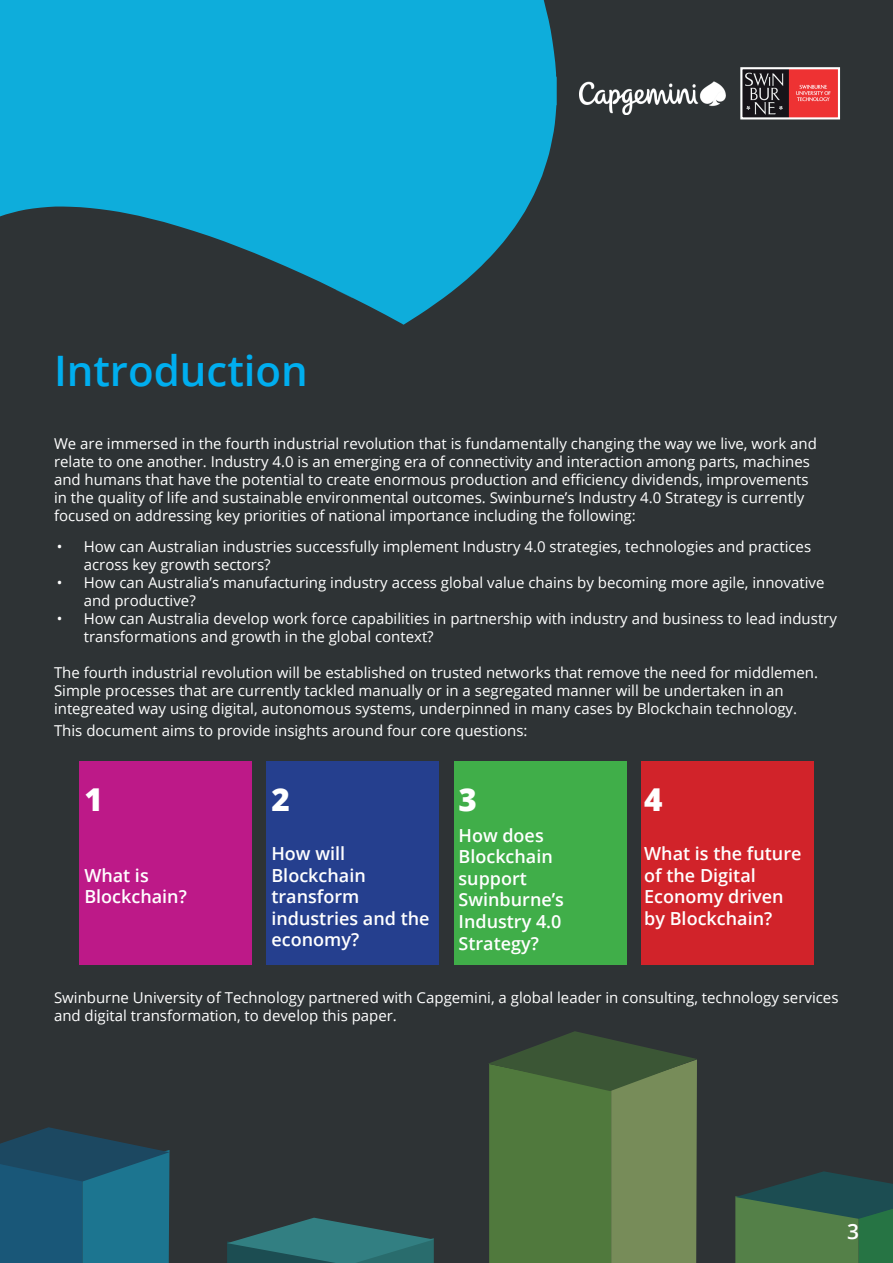
<style>
.page{position:relative;width:893px;height:1263px;background:#2e3335}
.page>*{position:absolute;margin:0;border:0;box-sizing:border-box;transform-origin:0 0}
.t1{font:600 42px "Open Sans";color:#00aeef}
.t2{font:800 31.5px "Open Sans";color:#fff}
.t3{font:600 21px "Open Sans";color:#fff}
.t4{font:600 18px/21.6px "Open Sans";color:#fff}
.t5{font:15px/18px "Open Sans";color:#fff}
</style>
<div class="page">
<svg style="left:0;top:0;width:557px;height:325px;fill:#0eaddb"></svg>
<div style="left:79px;top:761px;width:173px;height:203px;background:#bd1988"></div>
<div style="left:266px;top:761px;width:173px;height:203px;background:#253f8e"></div>
<div style="left:454px;top:761px;width:172px;height:203px;background:#40ae49"></div>
<div style="left:641px;top:761px;width:173px;height:203px;background:#d1232a"></div>
<svg style="left:489px;top:1031px;width:208px;height:232px;background:#577544"></svg>
<svg style="left:735px;top:1171px;width:158px;height:92px;background:#396648"></svg>
<svg style="left:0;top:1127px;width:169px;height:136px;background:#1c5b75"></svg>
<svg style="left:227px;top:1218px;width:207px;height:45px"></svg>
<svg style="left:740px;top:67px;width:101px;height:53px;background:#9f5053"></svg>
<img style="left:579px;top:82px;width:146px;height:33px">
<h1 class="t1" style="left:54px;top:342px;width:255px">Introduction</h1>
<p class="t5" style="left:54px;top:435px;width:764px">We are immersed in the fourth industrial revolution that is fundamentally changing the way we live, work and relate to one another. Industry 4.0 is an emerging era of connectivity and interaction among parts, machines and humans that have the potential to create enormous production and efficiency dividends, improvements in the quality of life and sustainable environmental outcomes. Swinburne’s Industry 4.0 Strategy is currently focused on addressing key priorities of national importance including the following:</p>
<p class="t5" style="left:84px;top:537px;width:729px;text-indent:-27px">• How can Australian industries successfully implement Industry 4.0 strategies, technologies and practices across key growth sectors?</p>
<p class="t5" style="left:84px;top:573px;width:742px;text-indent:-27px">• How can Australia’s manufacturing industry access global value chains by becoming more agile, innovative and productive?</p>
<p class="t5" style="left:84px;top:609px;width:755px;text-indent:-27px">• How can Australia develop work force capabilities in partnership with industry and business to lead industry transformations and growth in the global context?</p>
<p class="t5" style="left:54px;top:663px;width:766px">The fourth industrial revolution will be established on trusted networks that remove the need for middlemen.<br>Simple processes that are currently tackled manually or in a segregated manner will be undertaken in an integreated way using digital, autonomous systems, underpinned in many cases by Blockchain technology.</p>
<p class="t5" style="left:54px;top:721px;width:475px">This document aims to provide insights around four core questions:</p>
<h2 class="t2" style="left:84px;top:776px;width:20px">1</h2>
<p class="t4" style="left:84px;top:864px;width:104px">What is<br>Blockchain?</p>
<h2 class="t2" style="left:271px;top:776px;width:20px">2</h2>
<p class="t4" style="left:271px;top:842px;width:160px">How will<br>Blockchain transform industries and the economy?</p>
<h2 class="t2" style="left:459px;top:776px;width:20px">3</h2>
<p class="t4" style="left:459px;top:824px;width:107px">How does<br>Blockchain support<br>Swinburne’s<br>Industry 4.0<br>Strategy?</p>
<h2 class="t2" style="left:644px;top:776px;width:20px">4</h2>
<p class="t4" style="left:644px;top:842px;width:159px">What is the future of the Digital<br>Economy driven by Blockchain?</p>
<p class="t5" style="left:54px;top:988px;width:786px">Swinburne University of Technology partnered with Capgemini, a global leader in consulting, technology services and digital transformation, to develop this paper.</p>
<h3 class="t3" style="left:847px;top:1216px;width:13px">3</h3>
</div>
